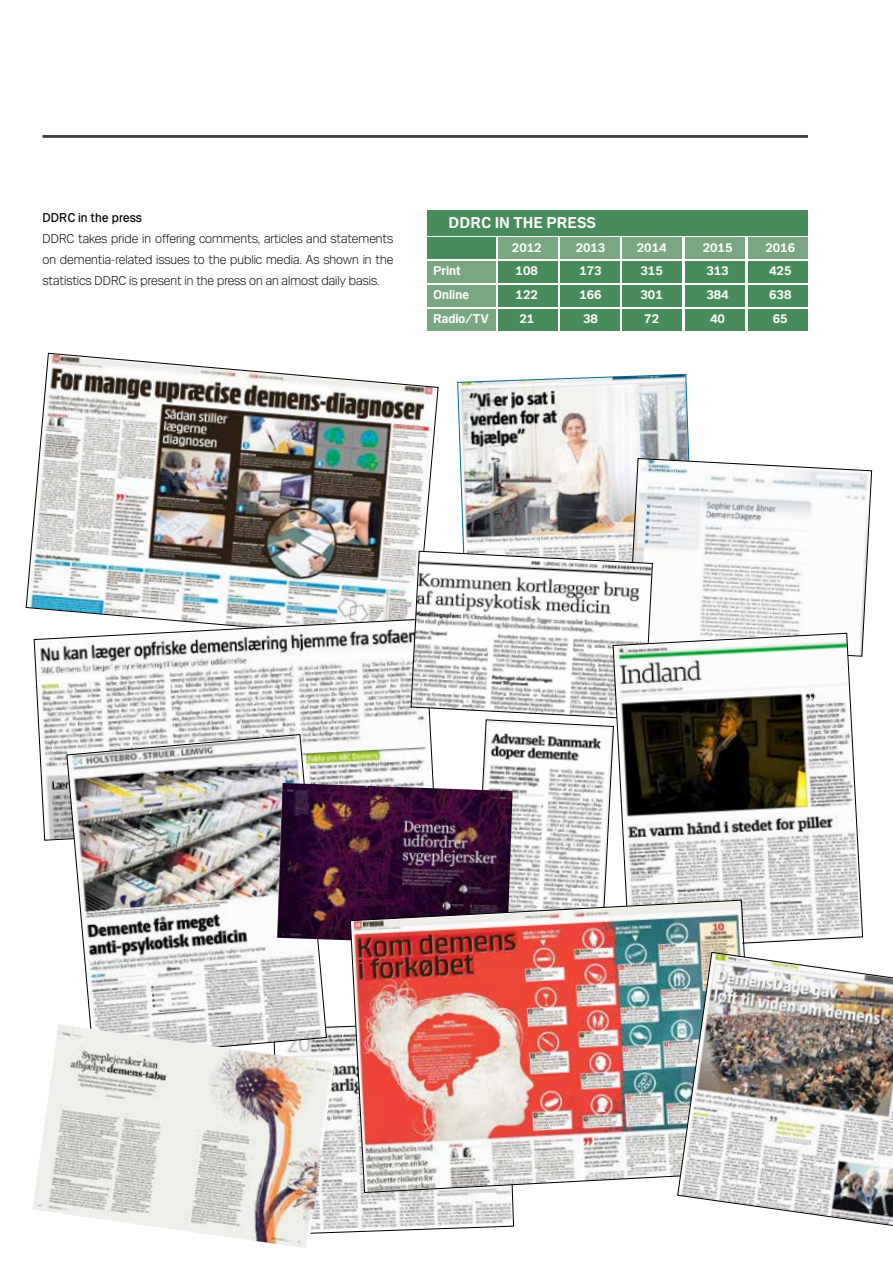
<style>
.page{position:relative;width:893px;height:1263px;background:#fff}
.page>*{position:absolute;margin:0;border:0;box-sizing:border-box;transform-origin:0 0}
.t1{font:700 16.5px "Mari";color:#fff}
.t2{font:300 13.5px/21px "Mari";color:#000;text-align:justify}
.t3{font:700 13.5px/23.7px "Mari";color:#fff}
.t4{font:13.5px "Mari";color:#000}
</style>
<div class="page">
<hr style="left:43px;top:135px;width:765px;height:3px;background:#414042">
<div style="left:427px;top:285px;width:68px;height:22px;background:#78a781"></div>
<div style="left:427px;top:237px;width:68px;height:22px;background:#498c5b"></div>
<div style="left:427px;top:309px;width:68px;height:21px;background:#78a781"></div>
<div style="left:427px;top:261px;width:68px;height:22px;background:#78a781"></div>
<div style="left:560px;top:285px;width:60px;height:22px;background:#498c5b"></div>
<div style="left:560px;top:237px;width:60px;height:22px;background:#78a781"></div>
<div style="left:560px;top:309px;width:60px;height:21px;background:#498c5b"></div>
<div style="left:560px;top:261px;width:60px;height:22px;background:#498c5b"></div>
<div style="left:686px;top:285px;width:59px;height:22px;background:#498c5b"></div>
<div style="left:686px;top:237px;width:59px;height:22px;background:#78a781"></div>
<div style="left:686px;top:309px;width:59px;height:21px;background:#498c5b"></div>
<div style="left:686px;top:261px;width:59px;height:22px;background:#498c5b"></div>
<div style="left:498px;top:285px;width:59px;height:22px;background:#498c5b"></div>
<div style="left:498px;top:237px;width:59px;height:22px;background:#78a781"></div>
<div style="left:498px;top:309px;width:59px;height:21px;background:#498c5b"></div>
<div style="left:498px;top:261px;width:59px;height:22px;background:#498c5b"></div>
<div style="left:623px;top:285px;width:59px;height:22px;background:#498c5b"></div>
<div style="left:623px;top:237px;width:59px;height:22px;background:#78a781"></div>
<div style="left:623px;top:309px;width:59px;height:21px;background:#498c5b"></div>
<div style="left:623px;top:261px;width:59px;height:22px;background:#498c5b"></div>
<div style="left:427px;top:210px;width:381px;height:25px;background:#498c5b"></div>
<div style="left:748px;top:285px;width:60px;height:22px;background:#498c5b"></div>
<div style="left:748px;top:237px;width:60px;height:22px;background:#78a781"></div>
<div style="left:748px;top:309px;width:60px;height:21px;background:#498c5b"></div>
<div style="left:748px;top:261px;width:60px;height:22px;background:#498c5b"></div>
<img style="left:26px;top:353px;width:412px;height:289px">
<img style="left:457px;top:374px;width:233px;height:177px">
<svg style="left:628px;top:458px;width:244px;height:186px"></svg>
<svg style="left:34px;top:619px;width:377px;height:221px"></svg>
<svg style="left:334px;top:1025px;width:180px;height:208px"></svg>
<svg style="left:411px;top:551px;width:242px;height:349px"></svg>
<img style="left:67px;top:734px;width:260px;height:290px">
<img style="left:277px;top:783px;width:236px;height:163px">
<img style="left:33px;top:1024px;width:301px;height:224px">
<svg style="left:613px;top:633px;width:250px;height:310px"></svg>
<img style="left:350px;top:900px;width:406px;height:292px">
<img style="left:677px;top:952px;width:216px;height:274px">
<p class="t4" style="left:43px;top:209px;width:101px">DDRC in the press</p>
<p class="t2" style="left:43px;top:228px;width:352px">DDRC takes pride in offering comments, articles and statements on dementia-related issues to the public media. As shown in the statistics DDRC is present in the press on an almost daily basis.</p>
<p class="t3" style="left:703px;top:235px;width:31px">2015<br>313<br>384<br>40</p>
<p class="t1" style="left:449px;top:213px;width:149px">DDRC IN THE PRESS</p>
<p class="t3" style="left:512px;top:235px;width:31px">2012<br>108<br>122<br>21</p>
<p class="t3" style="left:576px;top:235px;width:31px">2013<br>173<br>166<br>38</p>
<p class="t3" style="left:637px;top:235px;width:31px">2014<br>315<br>301<br>72</p>
<p class="t3" style="left:433px;top:259px;width:57px">Print<br>Online<br>Radio/TV</p>
<p class="t3" style="left:765px;top:235px;width:31px">2016<br>425<br>638<br>65</p>
</div>
